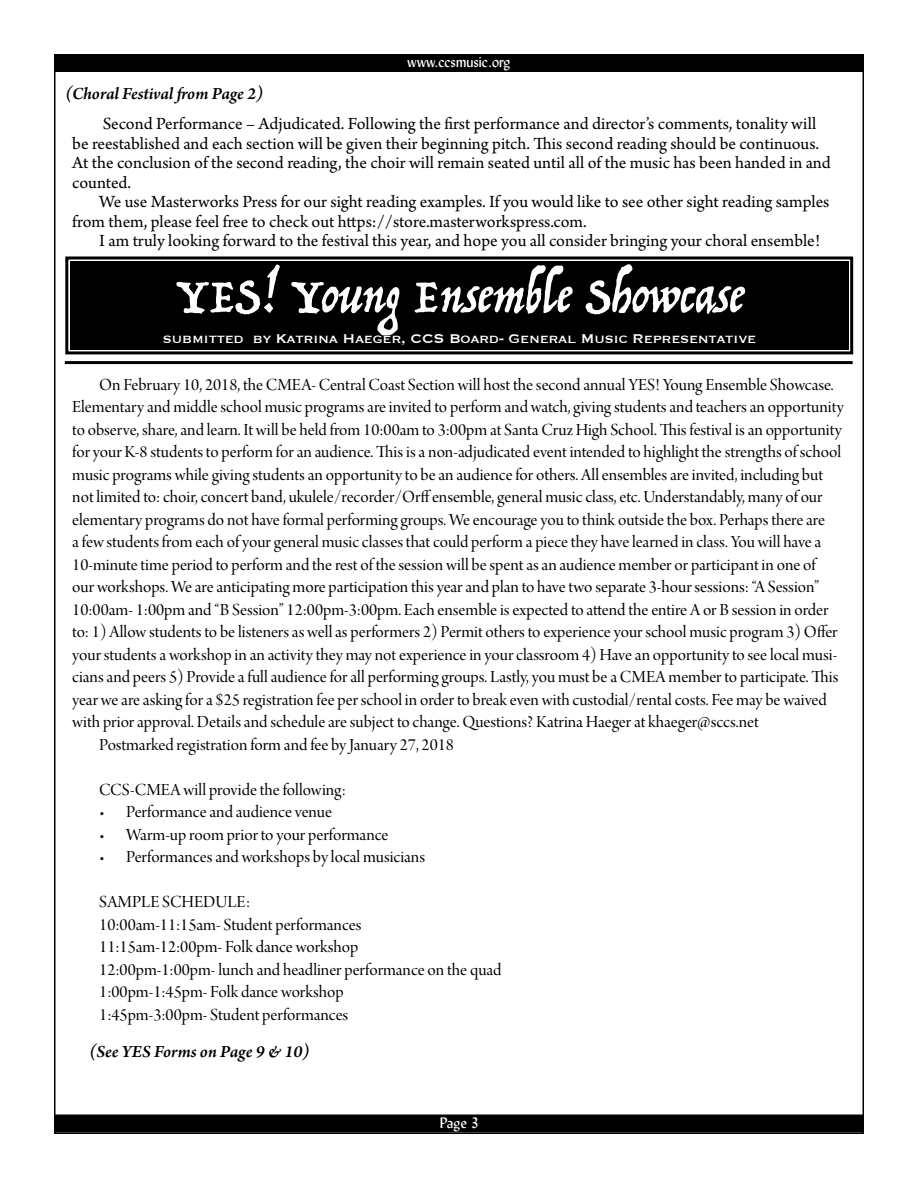
<style>
.page{position:relative;width:918px;height:1188px;background:#fff}
.page>*{position:absolute;margin:0;border:0;box-sizing:border-box;transform-origin:0 0}
.t1{font:52.5px "Trattatello";color:#fff}
.t2{font:18px/22.5px "Arno Pro Display";color:#000}
.t3{font:18px/19.5px "Arno Pro";color:#000}
.t4{font:italic 600 18px "Arno Pro";letter-spacing:-.005em;color:#000}
.t5{font:16.5px "Copperplate";letter-spacing:-.02em;color:#fff}
.t6{font:15px "Lydian BT";color:#fff}
</style>
<div class="page">
<div style="left:54px;top:54px;width:810px;height:18px;background:#000"></div>
<div style="left:54px;top:1114px;width:810px;height:18px;background:#000"></div>
<svg style="left:65px;top:256px;width:789px;height:99px;background:#0c0c0c"></svg>
<div style="left:71px;top:263px;width:776px;height:85px;border:3px solid #000"></div>
<hr style="left:65px;top:361px;width:788px;height:3px;background:#000">
<p class="t4" style="left:66px;top:83px;width:199px">(Choral Festival from Page 2)</p>
<p class="t6" style="left:407px;top:52px;width:105px">www.ccsmusic.org</p>
<p class="t3" style="left:72px;top:115px;width:760px;text-indent:30px">Second Performance – Adjudicated. Following the first performance and director’s comments, tonality will be reestablished and each section will be given their beginning pitch. This second reading should be continuous.<br>At the conclusion of the second reading, the choir will remain seated until all of the music has been handed in and counted.</p>
<p class="t3" style="left:72px;top:193px;width:759px;text-indent:27px">We use Masterworks Press for our sight reading examples. If you would like to see other sight reading samples from them, please feel free to check out https://store.masterworkspress.com.</p>
<p class="t3" style="left:99px;top:232px;width:722px">I am truly looking forward to the festival this year, and hope you all consider bringing your choral ensemble!</p>
<h1 class="t1" style="left:176px;top:263px;width:569px">YES! Young Ensemble Showcase</h1>
<p class="t5" style="left:163px;top:328px;width:595px">submitted by Katrina Haeger, CCS Board- General Music Representative</p>
<p class="t2" style="left:99px;top:374px;width:736px">On February 10, 2018, the CMEA- Central Coast Section will host the second annual YES! Young Ensemble Showcase.</p>
<p class="t2" style="left:72px;top:397px;width:773px">Elementary and middle school music programs are invited to perform and watch, giving students and teachers an opportunity</p>
<p class="t2" style="left:72px;top:419px;width:771px">to observe, share, and learn. It will be held from 10:00am to 3:00pm at Santa Cruz High School. This festival is an opportunity</p>
<p class="t2" style="left:72px;top:442px;width:770px">for your K-8 students to perform for an audience. This is a non-adjudicated event intended to highlight the strengths of school</p>
<p class="t2" style="left:72px;top:464px;width:752px">music programs while giving students an opportunity to be an audience for others. All ensembles are invited, including but</p>
<p class="t2" style="left:72px;top:487px;width:752px">not limited to: choir, concert band, ukulele/recorder/Orff ensemble, general music class, etc. Understandably, many of our</p>
<p class="t2" style="left:72px;top:509px;width:754px">elementary programs do not have formal performing groups. We encourage you to think outside the box. Perhaps there are</p>
<p class="t2" style="left:72px;top:532px;width:751px">a few students from each of your general music classes that could perform a piece they have learned in class. You will have a</p>
<p class="t2" style="left:72px;top:554px;width:745px">10-minute time period to perform and the rest of the session will be spent as an audience member or participant in one of</p>
<p class="t2" style="left:72px;top:577px;width:749px">our workshops. We are anticipating more participation this year and plan to have two separate 3-hour sessions: “A Session”</p>
<p class="t2" style="left:72px;top:599px;width:758px">10:00am- 1:00pm and “B Session” 12:00pm-3:00pm. Each ensemble is expected to attend the entire A or B session in order</p>
<p class="t2" style="left:72px;top:622px;width:767px">to: 1) Allow students to be listeners as well as performers 2) Permit others to experience your school music program 3) Offer</p>
<p class="t2" style="left:72px;top:644px;width:767px">your students a workshop in an activity they may not experience in your classroom 4) Have an opportunity to see local musi-</p>
<p class="t2" style="left:72px;top:667px;width:768px">cians and peers 5) Provide a full audience for all performing groups. Lastly, you must be a CMEA member to participate. This</p>
<p class="t2" style="left:72px;top:689px;width:756px">year we are asking for a $25 registration fee per school in order to break even with custodial/rental costs. Fee may be waived</p>
<p class="t2" style="left:72px;top:712px;width:688px">with prior approval. Details and schedule are subject to change. Questions? Katrina Haeger at khaeger@sccs.net</p>
<p class="t2" style="left:99px;top:734px;width:356px">Postmarked registration form and fee by January 27, 2018</p>
<p class="t2" style="left:99px;top:779px;width:248px">CCS-CMEA will provide the following:</p>
<p class="t2" style="left:99px;top:802px;width:234px">• Performance and audience venue</p>
<p class="t2" style="left:99px;top:824px;width:291px">• Warm-up room prior to your performance</p>
<p class="t2" style="left:99px;top:847px;width:327px">• Performances and workshops by local musicians</p>
<p class="t2" style="left:99px;top:892px;width:404px">SAMPLE SCHEDULE:<br>10:00am-11:15am- Student performances<br>11:15am-12:00pm- Folk dance workshop<br>12:00pm-1:00pm- lunch and headliner performance on the quad 1:00pm-1:45pm- Folk dance workshop<br>1:45pm-3:00pm- Student performances</p>
<p class="t4" style="left:90px;top:1041px;width:221px">(See YES Forms on Page 9 &amp; 10)</p>
<p class="t6" style="left:440px;top:1114px;width:41px">Page 3</p>
</div>
